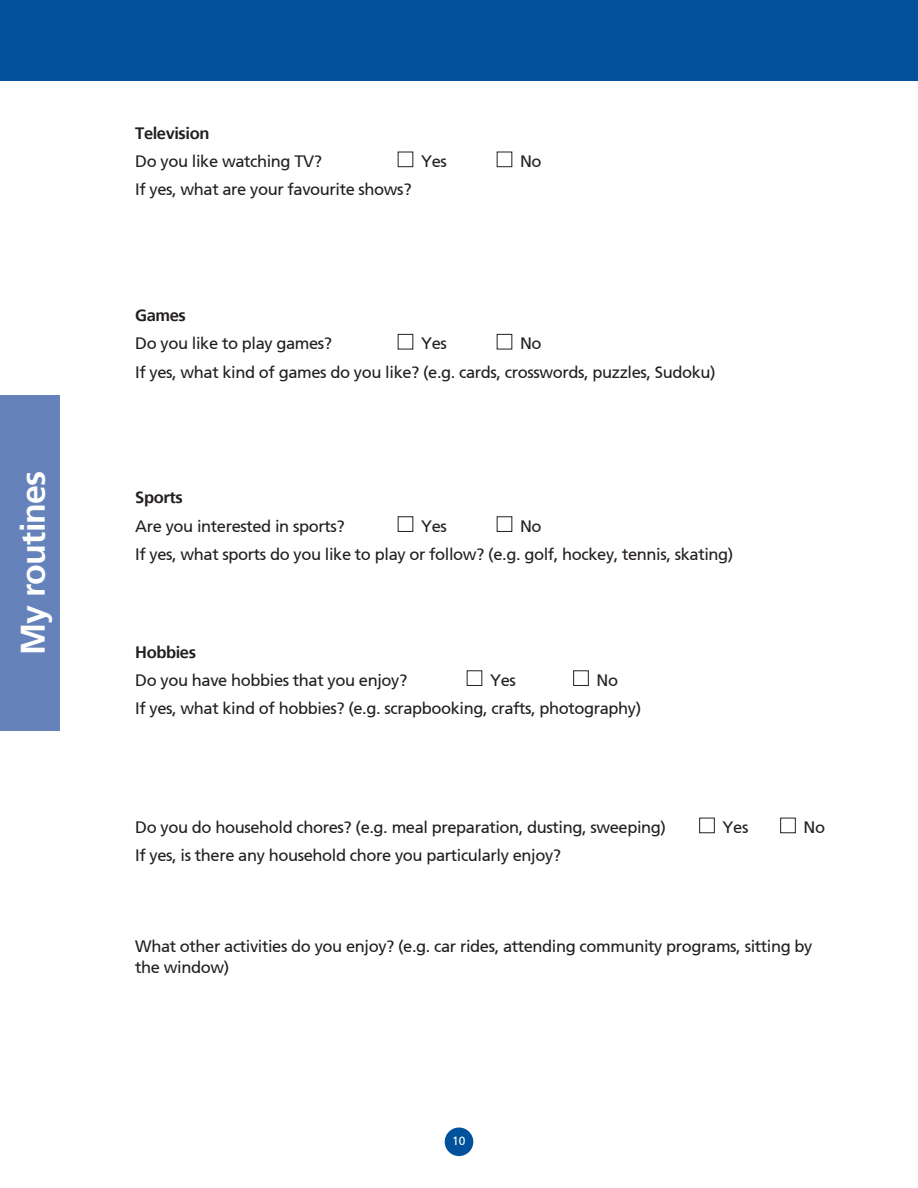
<style>
.page{position:relative;width:918px;height:1188px;background:#fff}
.page>*{position:absolute;margin:0;border:0;box-sizing:border-box;transform-origin:0 0}
.body_copy{font:700 33.9px "Frutiger 65";letter-spacing:-.025em;color:#fff}
.body_copy-2{font:16.5px/21px "Frutiger 55 Roman";letter-spacing:-.025em;color:#231f20}
.sub_heading{font:700 16.5px "Frutiger 65";letter-spacing:-.025em;color:#231f20}
.t1{font:12px "Frutiger 55 Roman";color:#fff}
</style>
<div class="page">
<div style="left:445px;top:1128px;width:28px;height:28px;background:#01529a;border-radius:50%"></div>
<div style="left:0;top:0;width:918px;height:81px;background:#01529a"></div>
<div style="left:398px;top:152px;width:15px;height:15px;border:1px solid #231f20"></div>
<div style="left:497px;top:152px;width:15px;height:15px;border:1px solid #231f20"></div>
<div style="left:398px;top:334px;width:15px;height:15px;border:1px solid #231f20"></div>
<div style="left:497px;top:334px;width:15px;height:15px;border:1px solid #231f20"></div>
<div style="left:398px;top:516px;width:15px;height:16px;border:1px solid #231f20"></div>
<div style="left:497px;top:516px;width:15px;height:16px;border:1px solid #231f20"></div>
<div style="left:467px;top:670px;width:15px;height:16px;border:1px solid #231f20"></div>
<div style="left:573px;top:670px;width:16px;height:16px;border:1px solid #231f20"></div>
<div style="left:699px;top:818px;width:16px;height:15px;border:1px solid #231f20"></div>
<div style="left:780px;top:818px;width:16px;height:15px;border:1px solid #231f20"></div>
<div style="left:0;top:395px;width:60px;height:336px;background:#6582ba"></div>
<p class="body_copy" style="left:13px;top:655px;width:185px;rotate:-90deg">My routines</p>
<p class="sub_heading" style="left:135px;top:123px;width:76px">Television</p>
<p class="body_copy-2" style="left:135px;top:151px;width:188px">Do you like watching TV?</p>
<p class="body_copy-2" style="left:421px;top:151px;width:27px">Yes</p>
<p class="body_copy-2" style="left:520px;top:151px;width:23px">No</p>
<p class="body_copy-2" style="left:135px;top:179px;width:278px">If yes, what are your favourite shows?</p>
<p class="sub_heading" style="left:135px;top:306px;width:52px">Games</p>
<p class="body_copy-2" style="left:135px;top:333px;width:198px">Do you like to play games?</p>
<p class="body_copy-2" style="left:421px;top:333px;width:27px">Yes</p>
<p class="body_copy-2" style="left:520px;top:333px;width:23px">No</p>
<p class="body_copy-2" style="left:135px;top:362px;width:582px">If yes, what kind of games do you like? (e.g. cards, crosswords, puzzles, Sudoku)</p>
<p class="sub_heading" style="left:135px;top:488px;width:49px">Sports</p>
<p class="body_copy-2" style="left:135px;top:516px;width:211px">Are you interested in sports?</p>
<p class="body_copy-2" style="left:421px;top:516px;width:27px">Yes</p>
<p class="body_copy-2" style="left:520px;top:516px;width:23px">No</p>
<p class="body_copy-2" style="left:135px;top:544px;width:600px">If yes, what sports do you like to play or follow? (e.g. golf, hockey, tennis, skating)</p>
<p class="sub_heading" style="left:135px;top:642px;width:62px">Hobbies</p>
<p class="body_copy-2" style="left:135px;top:670px;width:274px">Do you have hobbies that you enjoy?</p>
<p class="body_copy-2" style="left:490px;top:670px;width:27px">Yes</p>
<p class="body_copy-2" style="left:597px;top:670px;width:23px">No</p>
<p class="body_copy-2" style="left:135px;top:698px;width:508px">If yes, what kind of hobbies? (e.g. scrapbooking, crafts, photography)</p>
<p class="body_copy-2" style="left:135px;top:817px;width:532px">Do you do household chores? (e.g. meal preparation, dusting, sweeping)</p>
<p class="body_copy-2" style="left:723px;top:817px;width:27px">Yes</p>
<p class="body_copy-2" style="left:804px;top:817px;width:23px">No</p>
<p class="body_copy-2" style="left:135px;top:845px;width:427px">If yes, is there any household chore you particularly enjoy?</p>
<p class="body_copy-2" style="left:135px;top:936px;width:679px">What other activities do you enjoy? (e.g. car rides, attending community programs, sitting by the window)</p>
<p class="t1" style="left:452px;top:1134px;width:15px">10</p>
</div>
